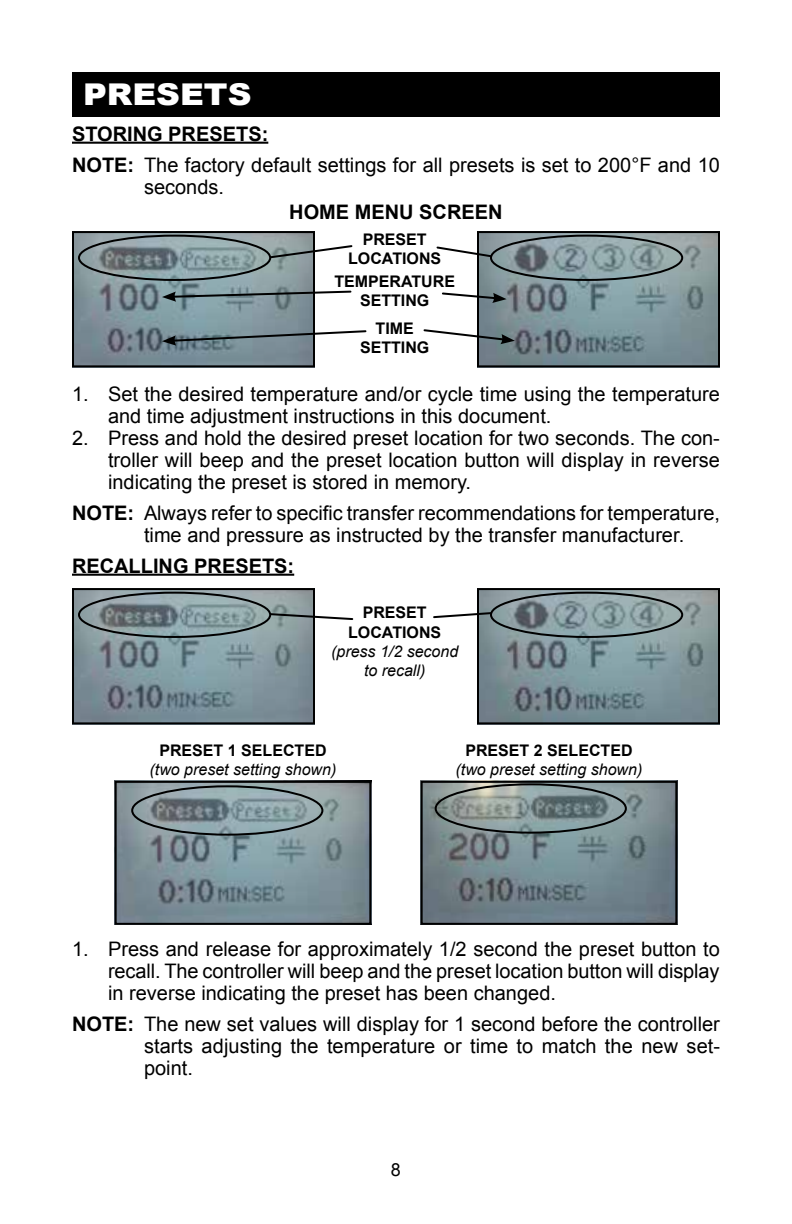
<style>
.page{position:relative;width:792px;height:1224px;background:#fff}
.page>*{position:absolute;margin:0;border:0;box-sizing:border-box;transform-origin:0 0}
.t1{font:900 30px "Arial";color:#fff;scale:1.1 1}
.t2{font:20px/22px "Arial";color:#000}
.t3{font:700 20px "Arial";color:#000}
.t4{font:18px "Arial";color:#000}
.t5{font:700 16px/19.2px "Arial";color:#000;text-align:center}
.t6{font:italic 16px/19.2px "Arial";color:#000;text-align:center}
.s1{font-weight:700}
</style>
<div class="page">
<div style="left:73px;top:73px;width:646px;height:43px;background:#000"></div>
<div style="left:72px;top:72px;width:648px;height:45px;border:2px solid #000"></div>
<hr style="left:72px;top:142px;width:196px;height:2px;background:#000">
<hr style="left:72px;top:574px;width:222px;height:2px;background:#000">
<img style="left:75px;top:234px;width:237px;height:130px">
<div style="left:72px;top:231px;width:243px;height:136px;border:2px solid #000"></div>
<img style="left:480px;top:234px;width:237px;height:130px">
<div style="left:477px;top:231px;width:243px;height:136px;border:2px solid #000"></div>
<svg style="left:162px;top:290px;width:190px;height:12px;background:#7d8c90"></svg>
<svg style="left:442px;top:291px;width:65px;height:12px"></svg>
<svg style="left:162px;top:329px;width:205px;height:17px"></svg>
<svg style="left:423px;top:328px;width:92px;height:16px"></svg>
<div style="left:78px;top:235px;width:193px;height:46px;border:2px solid #000;border-radius:50%"></div>
<div style="left:490px;top:235px;width:193px;height:46px;border:2px solid #000;border-radius:50%"></div>
<svg style="left:269px;top:244px;width:84px;height:15px"></svg>
<svg style="left:436px;top:245px;width:57px;height:13px"></svg>
<img style="left:118px;top:784px;width:250px;height:138px">
<div style="left:115px;top:781px;width:256px;height:144px;border:2px solid #000"></div>
<img style="left:424px;top:784px;width:250px;height:138px">
<div style="left:421px;top:781px;width:256px;height:144px;border:2px solid #000"></div>
<div style="left:131px;top:785px;width:192px;height:51px;border:2px solid #000;border-radius:50%"></div>
<div style="left:435px;top:783px;width:192px;height:51px;border:2px solid #000;border-radius:50%"></div>
<img style="left:75px;top:591px;width:237px;height:130px">
<div style="left:72px;top:588px;width:243px;height:136px;border:2px solid #000"></div>
<img style="left:480px;top:591px;width:237px;height:130px">
<div style="left:477px;top:588px;width:243px;height:136px;border:2px solid #000"></div>
<div style="left:78px;top:592px;width:193px;height:46px;border:2px solid #000;border-radius:50%"></div>
<div style="left:490px;top:592px;width:193px;height:46px;border:2px solid #000;border-radius:50%"></div>
<svg style="left:269px;top:612px;width:85px;height:9px"></svg>
<svg style="left:433px;top:611px;width:60px;height:8px"></svg>
<h1 class="t1" style="left:83px;top:73px;width:155px">PRESETS</h1>
<p class="t2" style="left:72px;top:118px;width:649px;line-height:31px"><span class="s1">STORING PRESETS:<br>NOTE:</span> The factory default settings for all presets is set to 200°F and 10</p>
<p class="t2" style="left:144px;top:176px;width:82px">seconds.</p>
<p class="t3" style="left:289px;top:199px;width:215px">HOME MENU SCREEN</p>
<p class="t5" style="left:348px;top:230px;width:95px">PRESET<br>LOCATIONS</p>
<p class="t5" style="left:334px;top:272px;width:122px">TEMPERATURE<br>SETTING</p>
<p class="t5" style="left:360px;top:319px;width:71px">TIME<br>SETTING</p>
<p class="t2" style="left:108px;top:383px;width:613px;text-indent:-36px">1. Set the desired temperature and/or cycle time using the temperature and time adjustment instructions in this document.</p>
<p class="t2" style="left:108px;top:427px;width:613px;text-align:justify;text-indent:-36px">2. Press and hold the desired preset location for two seconds. The con&shy;troller will beep and the preset location button will display in reverse indicating the preset is stored in memory.</p>
<p class="t2" style="left:144px;top:502px;width:578px;text-indent:-72px"><span class="s1">NOTE:</span> Always refer to specific transfer recommendations for temperature, time and pressure as instructed by the transfer manufacturer.</p>
<p class="t3" style="left:72px;top:552px;width:224px">RECALLING PRESETS:</p>
<p class="t5" style="left:348px;top:604px;width:95px">PRESET<br>LOCATIONS</p>
<p class="t6" style="left:331px;top:642px;width:129px">(press 1/2 second to recall)</p>
<p class="t5" style="left:159px;top:741px;width:169px">PRESET 1 SELECTED</p>
<p class="t6" style="left:150px;top:760px;width:188px">(two preset setting shown)</p>
<p class="t5" style="left:465px;top:741px;width:169px">PRESET 2 SELECTED</p>
<p class="t6" style="left:456px;top:760px;width:188px">(two preset setting shown)</p>
<p class="t2" style="left:108px;top:938px;width:614px;text-align:justify;text-indent:-36px">1. Press and release for approximately 1/2 second the preset button to recall. The controller will beep and the preset location button will display in reverse indicating the preset has been changed.</p>
<p class="t2" style="left:144px;top:1013px;width:578px;text-align:justify;text-indent:-72px"><span class="s1">NOTE:</span> The new set values will display for 1 second before the controller starts adjusting the temperature or time to match the new set&shy;point.</p>
<p class="t4" style="left:391px;top:1158px;width:12px">8</p>
</div>
